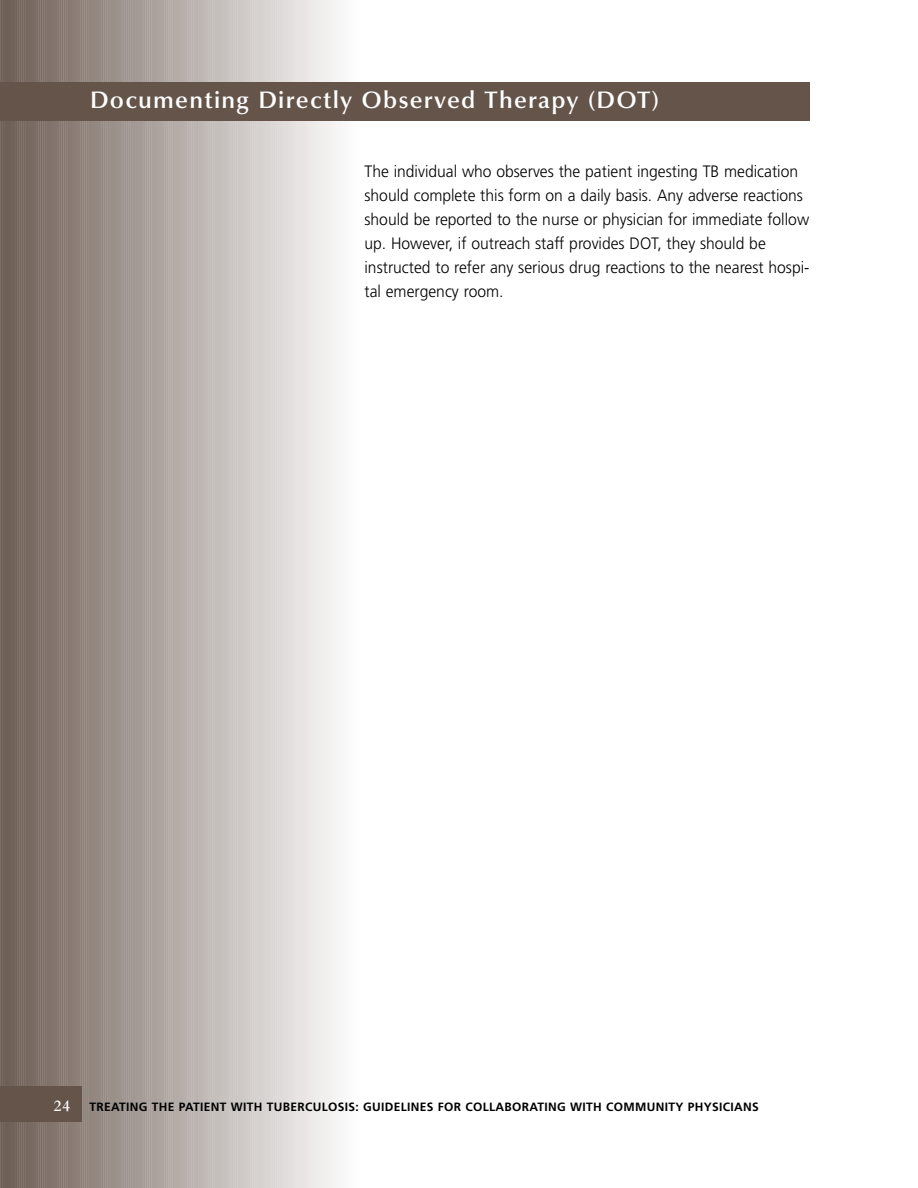
<style>
.page{position:relative;width:918px;height:1188px;background:#fff}
.page>*{position:absolute;margin:0;border:0;box-sizing:border-box;transform-origin:0 0}
.t1{font:600 24px "Optima";letter-spacing:.05em;color:#fff}
.t2{font:300 16.5px/24px "Frutiger";color:#000;scale:.95 1}
.t3{font:700 12px "Frutiger";letter-spacing:.03em;color:#000}
.s1{font-family:"Bembo";font-weight:600;font-size:16.5px;color:#fff}
</style>
<div class="page">
<hr style="left:0;top:0;width:4px;height:1188px;background:#7b6c64">
<div style="left:1px;top:0;width:5px;height:1188px;background:#73645b"></div>
<hr style="left:4px;top:0;width:4px;height:1188px;background:#6e5f56">
<hr style="left:8px;top:0;width:4px;height:1188px;background:#706158">
<hr style="left:12px;top:0;width:4px;height:1188px;background:#716359">
<div style="left:16px;top:0;width:5px;height:1188px;background:#7d7067"></div>
<svg style="left:18px;top:0;width:5px;height:1188px"></svg>
<div style="left:22px;top:0;width:5px;height:1188px;background:#7d6e66"></div>
<hr style="left:27px;top:0;width:4px;height:1188px;background:#786961">
<hr style="left:31px;top:0;width:4px;height:1188px;background:#796b63">
<hr style="left:35px;top:0;width:4px;height:1188px;background:#7c6d65">
<div style="left:37px;top:0;width:5px;height:1188px;background:#867870"></div>
<svg style="left:39px;top:0;width:5px;height:1188px"></svg>
<div style="left:43px;top:0;width:5px;height:1188px;background:#857871"></div>
<hr style="left:48px;top:0;width:4px;height:1188px;background:#81736b">
<hr style="left:52px;top:0;width:4px;height:1188px;background:#82756d">
<hr style="left:56px;top:0;width:4px;height:1188px;background:#84776e">
<div style="left:58px;top:0;width:5px;height:1188px;background:#8d8078"></div>
<svg style="left:60px;top:0;width:5px;height:1188px"></svg>
<div style="left:64px;top:0;width:5px;height:1188px;background:#8e807a"></div>
<hr style="left:69px;top:0;width:4px;height:1188px;background:#897c75">
<hr style="left:73px;top:0;width:4px;height:1188px;background:#8b7e77">
<hr style="left:77px;top:0;width:4px;height:1188px;background:#8d8078">
<div style="left:79px;top:0;width:5px;height:1188px;background:#958981"></div>
<div style="left:81px;top:0;width:5px;height:1188px;background:#988d86"></div>
<div style="left:85px;top:0;width:5px;height:1188px;background:#978b85"></div>
<hr style="left:90px;top:0;width:4px;height:1188px;background:#93867f">
<hr style="left:94px;top:0;width:4px;height:1188px;background:#948881">
<hr style="left:98px;top:0;width:4px;height:1188px;background:#948983">
<div style="left:100px;top:0;width:5px;height:1188px;background:#9b908b"></div>
<div style="left:102px;top:0;width:5px;height:1188px;background:#9f958f"></div>
<div style="left:106px;top:0;width:5px;height:1188px;background:#9f948f"></div>
<hr style="left:111px;top:0;width:4px;height:1188px;background:#9a8f89">
<hr style="left:115px;top:0;width:4px;height:1188px;background:#9b928b">
<hr style="left:119px;top:0;width:4px;height:1188px;background:#9e938d">
<div style="left:123px;top:0;width:5px;height:1188px;background:#a79d98"></div>
<div style="left:127px;top:0;width:5px;height:1188px;background:#a79d99"></div>
<hr style="left:132px;top:0;width:4px;height:1188px;background:#a39894">
<hr style="left:136px;top:0;width:4px;height:1188px;background:#a49b94">
<hr style="left:140px;top:0;width:4px;height:1188px;background:#a69b96">
<div style="left:144px;top:0;width:5px;height:1188px;background:#aea6a0"></div>
<div style="left:148px;top:0;width:5px;height:1188px;background:#afa6a1"></div>
<hr style="left:153px;top:0;width:4px;height:1188px;background:#aaa19c">
<hr style="left:157px;top:0;width:4px;height:1188px;background:#ada39f">
<hr style="left:161px;top:0;width:4px;height:1188px;background:#afa6a0">
<div style="left:165px;top:0;width:5px;height:1188px;background:#b7aeaa"></div>
<div style="left:169px;top:0;width:5px;height:1188px;background:#b8b0ab"></div>
<hr style="left:174px;top:0;width:4px;height:1188px;background:#b4aca7">
<hr style="left:178px;top:0;width:4px;height:1188px;background:#b6ada9">
<hr style="left:182px;top:0;width:4px;height:1188px;background:#b6afaa">
<div style="left:186px;top:0;width:5px;height:1188px;background:#b9b1ad"></div>
<div style="left:188px;top:0;width:5px;height:1188px;background:#c0b9b5"></div>
<div style="left:192px;top:0;width:5px;height:1188px;background:#bcb4af"></div>
<hr style="left:197px;top:0;width:4px;height:1188px;background:#bdb6b2">
<hr style="left:201px;top:0;width:4px;height:1188px;background:#beb8b4">
<div style="left:205px;top:0;width:5px;height:1188px;background:#c1bab6"></div>
<div style="left:209px;top:0;width:5px;height:1188px;background:#c2bcb8"></div>
<div style="left:213px;top:0;width:5px;height:1188px;background:#c4beba"></div>
<hr style="left:218px;top:0;width:4px;height:1188px;background:#c6c0bc">
<hr style="left:222px;top:0;width:4px;height:1188px;background:#c8c1be">
<hr style="left:226px;top:0;width:4px;height:1188px;background:#c8c3c0">
<div style="left:230px;top:0;width:5px;height:1188px;background:#cbc5c2"></div>
<div style="left:234px;top:0;width:5px;height:1188px;background:#cdc7c4"></div>
<hr style="left:239px;top:0;width:4px;height:1188px;background:#cec8c6">
<hr style="left:243px;top:0;width:4px;height:1188px;background:#d0cbc8">
<hr style="left:247px;top:0;width:4px;height:1188px;background:#d2cdca">
<div style="left:251px;top:0;width:5px;height:1188px;background:#d4cfcc"></div>
<div style="left:255px;top:0;width:5px;height:1188px;background:#d5d1ce"></div>
<hr style="left:260px;top:0;width:4px;height:1188px;background:#d7d2d0">
<hr style="left:264px;top:0;width:4px;height:1188px;background:#d8d4d2">
<hr style="left:268px;top:0;width:4px;height:1188px;background:#dad6d4">
<div style="left:272px;top:0;width:5px;height:1188px;background:#dcd7d6"></div>
<div style="left:276px;top:0;width:5px;height:1188px;background:#dedad7"></div>
<hr style="left:281px;top:0;width:4px;height:1188px;background:#dfdcda">
<hr style="left:285px;top:0;width:4px;height:1188px;background:#e0dedc">
<hr style="left:289px;top:0;width:4px;height:1188px;background:#e3e0de">
<div style="left:293px;top:0;width:5px;height:1188px;background:#e6e2e0"></div>
<div style="left:297px;top:0;width:5px;height:1188px;background:#e7e4e2"></div>
<hr style="left:302px;top:0;width:4px;height:1188px;background:#e9e5e5">
<hr style="left:306px;top:0;width:4px;height:1188px;background:#ebe8e7">
<hr style="left:310px;top:0;width:4px;height:1188px;background:#eceae9">
<div style="left:314px;top:0;width:5px;height:1188px;background:#eeeceb"></div>
<div style="left:318px;top:0;width:5px;height:1188px;background:#efeeed"></div>
<hr style="left:323px;top:0;width:4px;height:1188px;background:#f1efee">
<hr style="left:327px;top:0;width:4px;height:1188px;background:#f2f1f0">
<hr style="left:331px;top:0;width:4px;height:1188px;background:#f4f3f2">
<div style="left:335px;top:0;width:5px;height:1188px;background:#f6f6f4"></div>
<div style="left:339px;top:0;width:5px;height:1188px;background:#f7f6f6"></div>
<hr style="left:344px;top:0;width:4px;height:1188px;background:#f9f8f8">
<hr style="left:348px;top:0;width:4px;height:1188px;background:#fbfafa">
<div style="left:0;top:82px;width:810px;height:39px;background:#65544a"></div>
<div style="left:0;top:1086px;width:81px;height:36px;background:#65544a"></div>
<h1 class="t1" style="left:90px;top:90px;width:571px">Documenting Directly Observed Therapy (DOT)</h1>
<p class="t2" style="left:364px;top:161px;width:470px">The individual who observes the patient ingesting TB medication should complete this form on a daily basis. Any adverse reactions should be reported to the nurse or physician for immediate follow up. However, if outreach staff provides DOT, they should be instructed to refer any serious drug reactions to the nearest hospi&shy;tal emergency room.</p>
<p class="t3" style="left:54px;top:1102px;width:707px"><span class="s1">24</span> TREATING THE PATIENT WITH TUBERCULOSIS: GUIDELINES FOR COLLABORATING WITH COMMUNITY PHYSICIANS</p>
</div>
